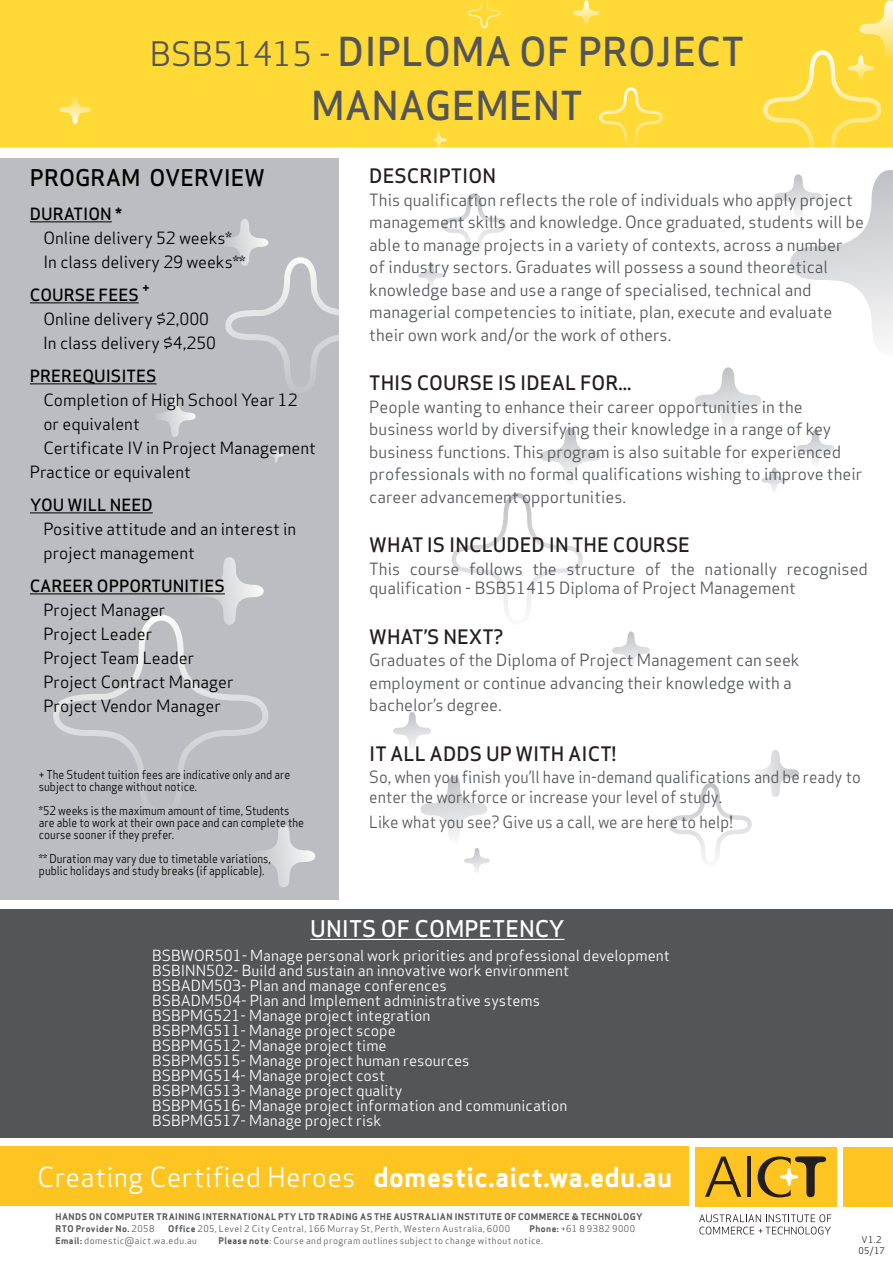
<style>
.page{position:relative;width:893px;height:1263px;background:#fff}
.page>*{position:absolute;margin:0;border:0;box-sizing:border-box;transform-origin:0 0}
.t1{font:500 39px/54px "Apex Sans";color:#545557;text-align:center}
.t2{font:27px "Apex Sans";letter-spacing:.01em;color:#fff}
.t3{font:500 22.5px "Apex Sans";color:#fff}
.t4{font:500 22.5px "Apex Sans";color:#000}
.t5{font:500 19.5px "Apex Sans";color:#231f20}
.t6{font:16.5px/22.5px "Apex Sans";color:#545557}
.t7{font:16.5px/24px "Apex Sans";color:#000}
.t8{font:16.5px/19.5px "Apex Sans";color:#545557;scale:.95 1}
.t9{font:500 16.5px "Apex Sans";color:#000}
.t10{font:15px "Apex Sans";color:#fff}
.t11{font:500 14.85px "Apex Sans";color:#000}
.t12{font:12px/12px "Apex Sans";color:#000;scale:.9 1}
.body_copy{font:9px "Apex Sans";letter-spacing:.05em;color:#57585a}
.body_copy-2{font:700 9px/12px "Apex Sans";letter-spacing:.045em;color:#57585a}
.body_copy-3{font:9px/10.8px "Apex Sans";color:#231f20;text-align:center}
.s1{font-weight:400;font-size:33px}
.s2{font-weight:700}
.s3{font-weight:400}
</style>
<div class="page">
<div style="left:0;top:158px;width:338px;height:741px;background:#bcbdc0"></div>
<div style="left:0;top:0;width:761px;height:148px;background:#ffd935"></div>
<svg style="left:225px;top:219px;width:114px;height:175px"></svg>
<svg style="left:159px;top:396px;width:37px;height:41px"></svg>
<svg style="left:52px;top:557px;width:216px;height:241px"></svg>
<svg style="left:259px;top:825px;width:56px;height:62px"></svg>
<svg style="left:431px;top:132px;width:15px;height:16px"></svg>
<svg style="left:467px;top:0;width:34px;height:29px"></svg>
<svg style="left:573px;top:0;width:26px;height:26px"></svg>
<svg style="left:598px;top:86px;width:66px;height:62px;background:#ffdb44"></svg>
<div style="left:844px;top:1147px;width:49px;height:59px;background:#fec422"></div>
<div style="left:0;top:1147px;width:689px;height:59px;background:#fec422"></div>
<svg style="left:451px;top:493px;width:132px;height:121px"></svg>
<svg style="left:669px;top:750px;width:130px;height:110px"></svg>
<svg style="left:270px;top:447px;width:14px;height:16px"></svg>
<svg style="left:761px;top:467px;width:26px;height:24px"></svg>
<svg style="left:418px;top:193px;width:88px;height:94px"></svg>
<svg style="left:60px;top:95px;width:31px;height:29px"></svg>
<svg style="left:761px;top:0;width:132px;height:341px"></svg>
<svg style="left:612px;top:631px;width:38px;height:36px"></svg>
<svg style="left:421px;top:776px;width:69px;height:96px"></svg>
<svg style="left:695px;top:367px;width:66px;height:62px"></svg>
<svg style="left:393px;top:712px;width:38px;height:35px"></svg>
<svg style="left:796px;top:429px;width:38px;height:36px"></svg>
<svg style="left:540px;top:427px;width:61px;height:53px"></svg>
<div style="left:695px;top:1147px;width:141px;height:59px;background:#fec422"></div>
<svg style="left:705px;top:1156px;width:36px;height:41px"></svg>
<hr style="left:747px;top:1156px;width:4px;height:41px;background:#231f20">
<svg style="left:699px;top:1214px;width:132px;height:20px"></svg>
<svg style="left:758px;top:1156px;width:68px;height:41px"></svg>
<hr style="left:30px;top:221px;width:82px;height:1px;background:#000">
<hr style="left:30px;top:302px;width:109px;height:1px;background:#000">
<hr style="left:30px;top:383px;width:127px;height:1px;background:#000">
<hr style="left:30px;top:512px;width:123px;height:1px;background:#000">
<hr style="left:30px;top:593px;width:195px;height:1px;background:#000">
<div style="left:0;top:909px;width:893px;height:229px;background:#545557"></div>
<hr style="left:310px;top:939px;width:254px;height:1px;background:#fff">
<p class="t1" style="left:150px;top:20px;width:596px"><span class="s1">BSB51415 -</span> DIPLOMA OF PROJECT<br>MANAGEMENT</p>
<p class="t4" style="left:30px;top:158px;width:237px">PROGRAM OVERVIEW</p>
<p class="t9" style="left:30px;top:200px;width:94px">DURATION *</p>
<p class="t7" style="left:43px;top:225px;width:190px">Online delivery 52 weeks*</p>
<p class="t7" style="left:43px;top:249px;width:204px">In class delivery 29 weeks**</p>
<p class="t9" style="left:30px;top:281px;width:110px">COURSE FEES</p>
<p class="t11" style="left:142px;top:274px;width:9px">+</p>
<p class="t7" style="left:43px;top:306px;width:167px">Online delivery $2,000</p>
<p class="t7" style="left:43px;top:330px;width:175px">In class delivery $4,250</p>
<p class="t9" style="left:30px;top:362px;width:128px">PREREQUISITES</p>
<p class="t7" style="left:43px;top:387px;width:256px">Completion of High School Year 12 or equivalent</p>
<p class="t7" style="left:30px;top:435px;width:288px;text-indent:13px">Certificate IV in Project Management<br>Practice or equivalent</p>
<p class="t9" style="left:30px;top:491px;width:124px">YOU WILL NEED</p>
<p class="t7" style="left:43px;top:516px;width:254px">Positive attitude and an interest in project management</p>
<p class="t9" style="left:30px;top:572px;width:196px">CAREER OPPORTUNITIES</p>
<p class="t7" style="left:43px;top:597px;width:123px">Project Manager</p>
<p class="t7" style="left:43px;top:621px;width:110px">Project Leader</p>
<p class="t7" style="left:43px;top:645px;width:152px">Project Team Leader</p>
<p class="t7" style="left:43px;top:669px;width:192px">Project Contract Manager</p>
<p class="t7" style="left:43px;top:693px;width:179px">Project Vendor Manager</p>
<p class="t12" style="left:39px;top:768px;width:281px">+ The Student tuition fees are indicative only and are subject to change without notice.</p>
<p class="t12" style="left:39px;top:804px;width:296px">*52 weeks is the maximum amount of time, Students are able to work at their own pace and can complete the course sooner if they prefer.</p>
<p class="t12" style="left:39px;top:852px;width:259px">** Duration may vary due to timetable variations, public holidays and study breaks (if applicable).</p>
<p class="t5" style="left:369px;top:159px;width:128px">DESCRIPTION</p>
<p class="t6" style="left:369px;top:187px;width:496px">This qualification reflects the role of individuals who apply project management skills and knowledge. Once graduated, students will be able to manage projects in a variety of contexts, across a number<br>of industry sectors. Graduates will possess a sound theoretical knowledge base and use a range of specialised, technical and managerial competencies to initiate, plan, execute and evaluate their own work and/or the work of others.</p>
<p class="t5" style="left:369px;top:366px;width:264px">THIS COURSE IS IDEAL FOR...</p>
<p class="t6" style="left:369px;top:394px;width:494px">People wanting to enhance their career opportunities in the business world by diversifying their knowledge in a range of key business functions. This program is also suitable for experienced professionals with no formal qualifications wishing to improve their career advancement opportunities.</p>
<p class="t5" style="left:369px;top:528px;width:322px">WHAT IS INCLUDED IN THE COURSE</p>
<p class="t6" style="left:369px;top:557px;width:500px;line-height:19.5px">This course follows the structure of the nationally recognised qualification - BSB51415 Diploma of Project Management</p>
<p class="t5" style="left:369px;top:619px;width:136px">WHAT’S NEXT?</p>
<p class="t6" style="left:369px;top:647px;width:432px">Graduates of the Diploma of Project Management can seek employment or continue advancing their knowledge with a bachelor’s degree.</p>
<p class="t5" style="left:369px;top:736px;width:248px">IT ALL ADDS UP WITH AICT!</p>
<p class="t8" style="left:369px;top:766px;width:519px">So, when you finish you’ll have in-demand qualifications and be ready to enter the workforce or increase your level of study.</p>
<p class="t8" style="left:369px;top:811px;width:384px">Like what you see? Give us a call, we are here to help!</p>
<p class="t3" style="left:310px;top:909px;width:256px">UNITS OF COMPETENCY</p>
<p class="t10" style="left:152px;top:943px;width:519px">BSBWOR501- Manage personal work priorities and professional development</p>
<p class="t10" style="left:152px;top:958px;width:419px">BSBINN502- Build and sustain an innovative work environment</p>
<p class="t10" style="left:152px;top:973px;width:296px">BSBADM503- Plan and manage conferences</p>
<p class="t10" style="left:152px;top:988px;width:390px">BSBADM504- Plan and Implement administrative systems</p>
<p class="t10" style="left:152px;top:1003px;width:280px">BSBPMG521- Manage project integration</p>
<p class="t10" style="left:152px;top:1018px;width:245px">BSBPMG511- Manage project scope</p>
<p class="t10" style="left:152px;top:1033px;width:236px">BSBPMG512- Manage project time</p>
<p class="t10" style="left:152px;top:1048px;width:319px">BSBPMG515- Manage project human resources</p>
<p class="t10" style="left:152px;top:1063px;width:235px">BSBPMG514- Manage project cost</p>
<p class="t10" style="left:152px;top:1078px;width:252px">BSBPMG513- Manage project quality</p>
<p class="t10" style="left:152px;top:1093px;width:417px">BSBPMG516- Manage project information and communication</p>
<p class="t10" style="left:152px;top:1108px;width:231px">BSBPMG517- Manage project risk</p>
<p class="t2" style="left:37px;top:1154px;width:636px">Creating Certified Heroes <span class="s2">domestic.aict.wa.edu.au</span></p>
<p class="body_copy-2" style="left:56px;top:1211px;width:589px">HANDS ON COMPUTER TRAINING INTERNATIONAL PTY LTD TRADING AS THE AUSTRALIAN INSTITUTE OF COMMERCE &amp; TECHNOLOGY<br>RTO Provider No. <span class="s3">2058</span></p>
<p class="body_copy" style="left:168px;top:1221px;width:344px"><span class="s2">Office</span> 205, Level 2 City Central, 166 Murray St, Perth, Western Australia, 6000</p>
<p class="body_copy" style="left:530px;top:1221px;width:107px"><span class="s2">Phone:</span> +61 8 9382 9000</p>
<p class="body_copy" style="left:56px;top:1233px;width:143px"><span class="s2">Email:</span> domestic@aict.wa.edu.au</p>
<p class="body_copy" style="left:219px;top:1233px;width:326px"><span class="s2">Please note</span>: Course and program outlines subject to change without notice.</p>
<p class="body_copy-3" style="left:858px;top:1233px;width:28px">V1.2<br>05/17</p>
</div>
